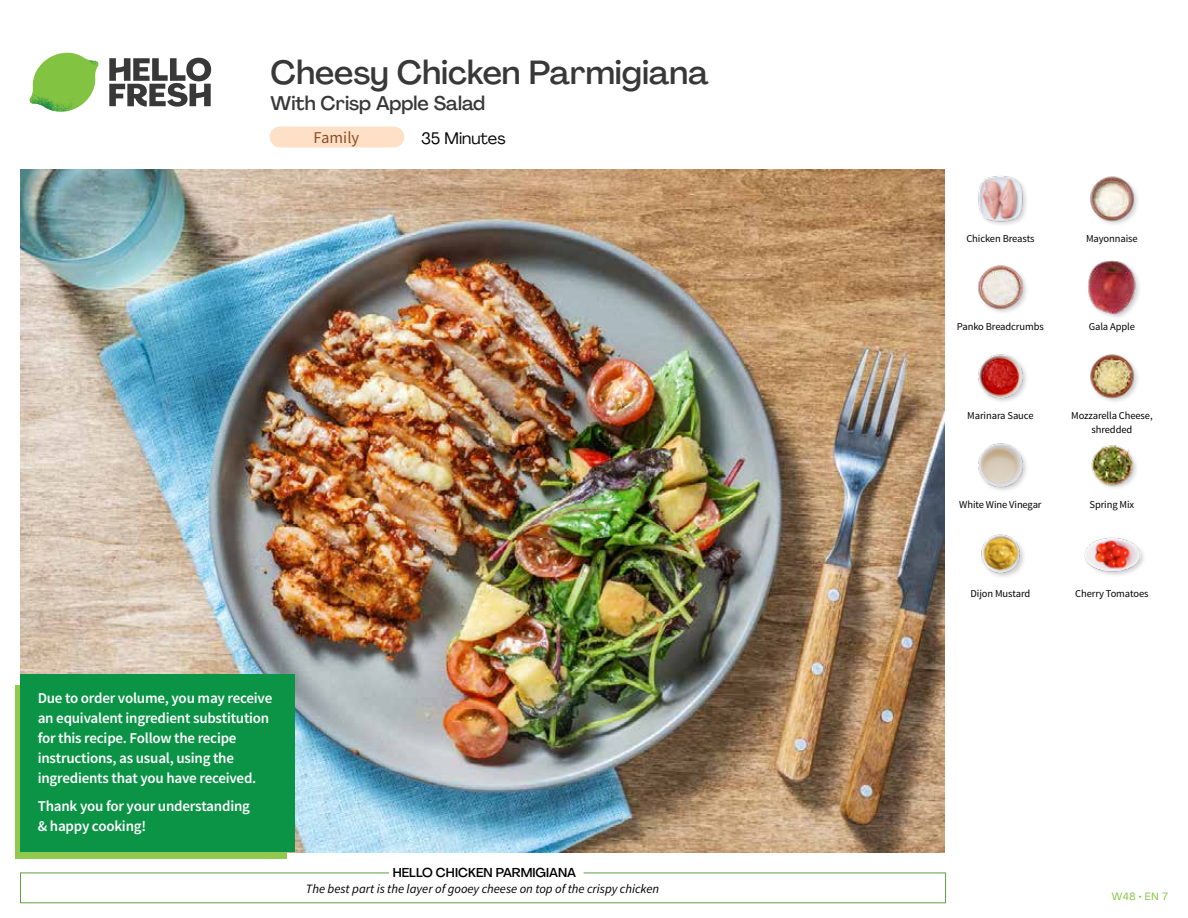
<style>
.page{position:relative;width:1188px;height:918px;background:#fff}
.page>*{position:absolute;margin:0;border:0;box-sizing:border-box;transform-origin:0 0}
.t1{font:500 33px "Agrandir";letter-spacing:-.005em;color:#383839}
.t2{font:500 19.5px "Agrandir";color:#383839}
.t3{font:16.5px "Agrandir";color:#000}
.t4{font:16.5px "Source Sans Pro";color:#8e4b25}
.t5{font:600 15px/20px "Source Sans Pro";letter-spacing:-.015em;color:#fff}
.t6{font:italic 12.75px "Source Sans Pro";color:#000}
.t7{font:500 12.75px "Agrandir";color:#000}
.t8{font:10.5px/13.5px "Source Sans Pro";letter-spacing:-.01em;color:#000;text-align:center}
.t9{font:10.5px "Agrandir";color:#82c341}
</style>
<div class="page">
<div style="left:270px;top:127px;width:134px;height:20px;background:#fee0c6;border-radius:10px"></div>
<svg style="left:109px;top:57px;width:102px;height:50px"></svg>
<svg style="left:34px;top:53px;width:62px;height:40px"></svg>
<img style="left:67px;top:53px;width:32px;height:26px">
<img style="left:33px;top:75px;width:59px;height:11px">
<img style="left:29px;top:79px;width:61px;height:33px">
<img style="left:65px;top:86px;width:27px;height:25px">
<div style="left:20px;top:873px;width:926px;height:30px;border:1px solid #609f43"></div>
<div style="left:389px;top:865px;width:195px;height:15px;background:#fff"></div>
<img style="left:21px;top:170px;width:924px;height:682px">
<div style="left:1083px;top:537px;width:64px;height:41px;background:#000;opacity:.2"></div>
<img style="left:1083px;top:537px;width:58px;height:39px">
<img style="left:981px;top:534px;width:43px;height:43px">
<img style="left:1091px;top:444px;width:46px;height:44px">
<img style="left:978px;top:443px;width:49px;height:48px">
<img style="left:1090px;top:354px;width:48px;height:48px">
<img style="left:978px;top:354px;width:49px;height:48px">
<div style="left:1087px;top:260px;width:55px;height:61px;background:#000;opacity:.2"></div>
<img style="left:1087px;top:260px;width:54px;height:56px">
<img style="left:977px;top:265px;width:50px;height:47px">
<img style="left:1090px;top:176px;width:48px;height:48px">
<img style="left:978px;top:176px;width:48px;height:49px">
<div style="left:16px;top:685px;width:271px;height:174px;background:#91c84e"></div>
<div style="left:21px;top:674px;width:274px;height:178px;background:#0b9446"></div>
<h1 class="t1" style="left:271px;top:52px;width:440px">Cheesy Chicken Parmigiana</h1>
<h2 class="t2" style="left:271px;top:91px;width:216px">With Crisp Apple Salad</h2>
<p class="t4" style="left:314px;top:128px;width:47px">Family</p>
<p class="t3" style="left:421px;top:128px;width:86px">35 Minutes</p>
<p class="t5" style="left:38px;top:688px;width:236px">Due to order volume, you may receive an equivalent ingredient substitution for this recipe. Follow the recipe instructions, as usual, using the ingredients that you have received.</p>
<p class="t5" style="left:38px;top:797px;width:214px">Thank you for your understanding &amp; happy cooking!</p>
<p class="t7" style="left:393px;top:864px;width:185px">HELLO CHICKEN PARMIGIANA</p>
<p class="t6" style="left:306px;top:881px;width:355px">The best part is the layer of gooey cheese on top of the crispy chicken</p>
<p class="t8" style="left:966px;top:232px;width:70px">Chicken Breasts</p>
<p class="t8" style="left:1086px;top:232px;width:53px">Mayonnaise</p>
<p class="t8" style="left:957px;top:320px;width:88px">Panko Breadcrumbs</p>
<p class="t8" style="left:1089px;top:320px;width:48px">Gala Apple</p>
<p class="t8" style="left:967px;top:409px;width:68px">Marinara Sauce</p>
<p class="t8" style="left:1071px;top:409px;width:83px">Mozzarella Cheese, shredded</p>
<p class="t8" style="left:959px;top:498px;width:84px">White Wine Vinegar</p>
<p class="t8" style="left:1090px;top:498px;width:46px">Spring Mix</p>
<p class="t8" style="left:971px;top:587px;width:61px">Dijon Mustard</p>
<p class="t8" style="left:1075px;top:587px;width:75px">Cherry Tomatoes</p>
<p class="t9" style="left:1112px;top:890px;width:58px">W48 • EN 7</p>
</div>
